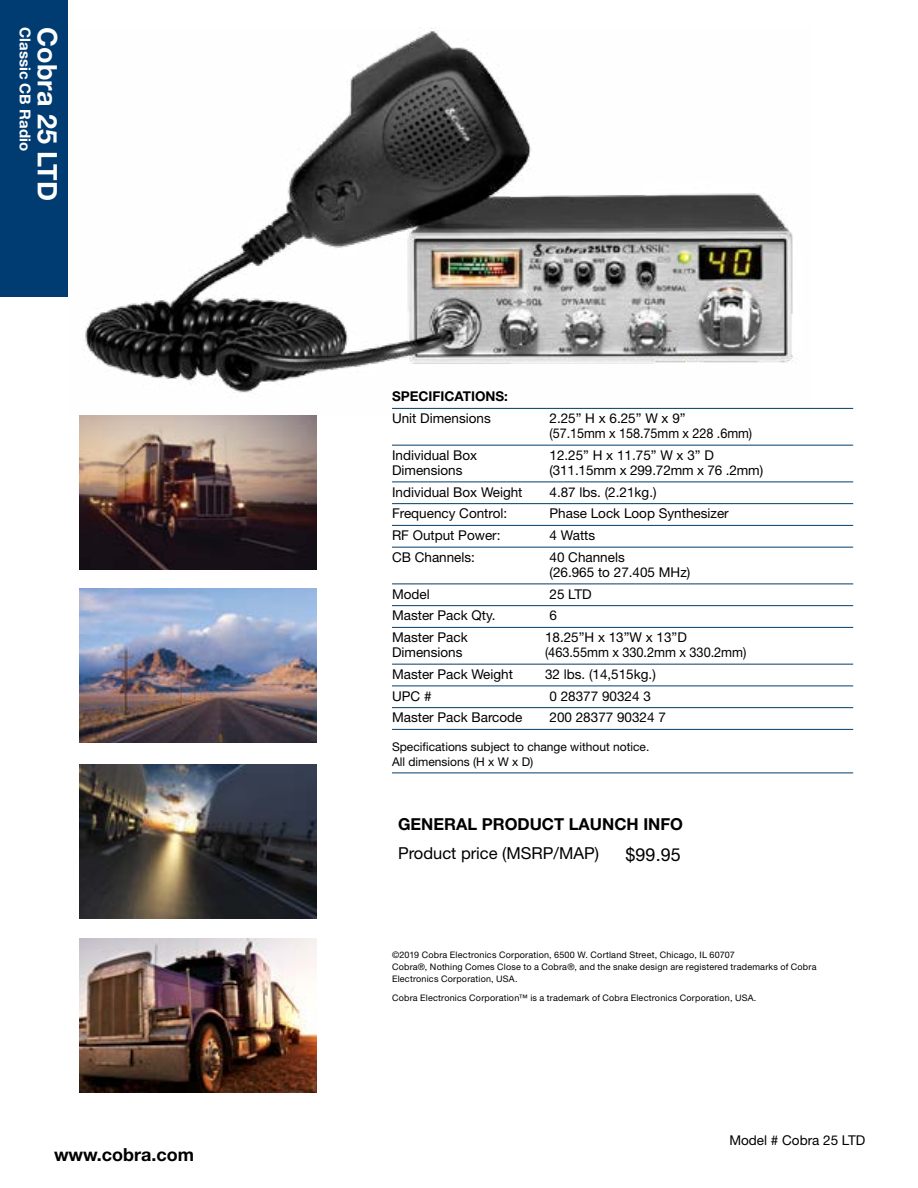
<style>
.page{position:relative;width:918px;height:1188px;background:#fff}
.page>*{position:absolute;margin:0;border:0;box-sizing:border-box;transform-origin:0 0}
.t1{font:700 27px "Helvetica Neue LT Std";color:#fff}
.t2{font:700 18px "Helvetica Neue LT Std";color:#000}
.t3{font:18px "Helvetica Neue LT Std";color:#000}
.t4{font:700 16.5px "Helvetica Neue LT Std";color:#000}
.t5{font:16.5px "Helvetica Neue LT Std";color:#000}
.t6{font:700 15px "Helvetica Neue LT Std";color:#fff}
.t7{font:13.5px/15px "Helvetica Neue LT Std";color:#000}
.t8{font:13.5px "Helvetica Neue LT Std";color:#000;scale:.95 1}
.t9{font:700 13.5px "Helvetica Neue LT Std";color:#000}
.t10{font:12px/15px "Helvetica Neue LT Std";color:#000}
.t11{font:9px/12px "Helvetica Neue LT Std";letter-spacing:.025em;color:#000}
</style>
<div class="page">
<hr style="left:392px;top:408px;width:461px;height:1px;background:#003e6b">
<hr style="left:392px;top:445px;width:461px;height:1px;background:#003e6b">
<hr style="left:392px;top:482px;width:461px;height:1px;background:#003e6b">
<hr style="left:392px;top:503px;width:461px;height:1px;background:#003e6b">
<hr style="left:392px;top:525px;width:461px;height:1px;background:#003e6b">
<hr style="left:392px;top:547px;width:461px;height:1px;background:#003e6b">
<hr style="left:392px;top:584px;width:461px;height:1px;background:#003e6b">
<hr style="left:392px;top:605px;width:461px;height:1px;background:#003e6b">
<hr style="left:392px;top:627px;width:461px;height:1px;background:#003e6b">
<hr style="left:392px;top:664px;width:461px;height:1px;background:#003e6b">
<hr style="left:392px;top:686px;width:461px;height:1px;background:#003e6b">
<hr style="left:392px;top:707px;width:461px;height:1px;background:#003e6b">
<hr style="left:392px;top:729px;width:461px;height:1px;background:#003e6b">
<hr style="left:392px;top:773px;width:461px;height:1px;background:#003e6b">
<div style="left:0;top:0;width:68px;height:297px;background:#003b71"></div>
<img style="left:83px;top:27px;width:730px;height:382px">
<img style="left:80px;top:415px;width:237px;height:154px">
<img style="left:80px;top:588px;width:237px;height:154px">
<img style="left:80px;top:764px;width:237px;height:154px">
<img style="left:80px;top:939px;width:237px;height:154px">
<p class="t6" style="left:35px;top:27px;width:125px;rotate:90deg">Classic CB Radio</p>
<h1 class="t1" style="left:64px;top:27px;width:175px;rotate:90deg">Cobra 25 LTD</h1>
<h2 class="t2" style="left:54px;top:1143px;width:142px">www.cobra.com</h2>
<p class="t9" style="left:392px;top:388px;width:117px">SPECIFICATIONS:</p>
<p class="t7" style="left:392px;top:411px;width:100px">Unit Dimensions</p>
<p class="t7" style="left:550px;top:411px;width:204px">2.25” H x 6.25” W x 9”<br>(57.15mm x 158.75mm x 228 .6mm)</p>
<p class="t7" style="left:392px;top:447px;width:87px">Individual Box</p>
<p class="t7" style="left:550px;top:447px;width:166px">12.25” H x 11.75” W x 3” D</p>
<p class="t7" style="left:392px;top:462px;width:72px">Dimensions</p>
<p class="t7" style="left:550px;top:462px;width:215px">(311.15mm x 299.72mm x 76 .2mm)</p>
<p class="t7" style="left:392px;top:484px;width:132px">Individual Box Weight</p>
<p class="t7" style="left:550px;top:484px;width:109px">4.87 lbs. (2.21kg.)</p>
<p class="t7" style="left:392px;top:506px;width:117px">Frequency Control:</p>
<p class="t7" style="left:550px;top:506px;width:181px">Phase Lock Loop Synthesizer</p>
<p class="t7" style="left:392px;top:528px;width:110px">RF Output Power:</p>
<p class="t7" style="left:550px;top:528px;width:47px">4 Watts</p>
<p class="t7" style="left:392px;top:549px;width:85px">CB Channels:</p>
<p class="t7" style="left:550px;top:549px;width:142px">40 Channels<br>(26.965 to 27.405 MHz)</p>
<p class="t7" style="left:392px;top:586px;width:39px">Model</p>
<p class="t7" style="left:550px;top:586px;width:44px">25 LTD</p>
<p class="t7" style="left:392px;top:608px;width:105px">Master Pack Qty.</p>
<p class="t7" style="left:550px;top:608px;width:9px">6</p>
<p class="t7" style="left:392px;top:630px;width:77px">Master Pack</p>
<p class="t7" style="left:545px;top:630px;width:143px">18.25”H x 13”W x 13”D</p>
<p class="t7" style="left:392px;top:645px;width:72px">Dimensions</p>
<p class="t8" style="left:545px;top:644px;width:213px">(463.55mm x 330.2mm x 330.2mm)</p>
<p class="t7" style="left:392px;top:666px;width:122px">Master Pack Weight</p>
<p class="t7" style="left:545px;top:666px;width:112px">32 lbs. (14,515kg.)</p>
<p class="t7" style="left:392px;top:688px;width:41px">UPC #</p>
<p class="t7" style="left:550px;top:688px;width:103px">0 28377 90324 3</p>
<p class="t7" style="left:392px;top:710px;width:132px">Master Pack Barcode</p>
<p class="t7" style="left:550px;top:710px;width:118px">200 28377 90324 7</p>
<p class="t10" style="left:392px;top:739px;width:259px">Specifications subject to change without notice.<br>All dimensions (H x W x D)</p>
<p class="t4" style="left:398px;top:814px;width:287px">GENERAL PRODUCT LAUNCH INFO</p>
<p class="t5" style="left:398px;top:844px;width:203px">Product price (MSRP/MAP)</p>
<h2 class="t3" style="left:626px;top:843px;width:57px">$99.95</h2>
<p class="t11" style="left:392px;top:949px;width:426px">©2019 Cobra Electronics Corporation, 6500 W. Cortland Street, Chicago, IL 60707<br>Cobra®, Nothing Comes Close to a Cobra®, and the snake design are registered trademarks of Cobra<br>Electronics Corporation, USA.</p>
<p class="t11" style="left:392px;top:991px;width:366px">Cobra Electronics Corporation™ is a trademark of Cobra Electronics Corporation, USA.</p>
<p class="t7" style="left:729px;top:1132px;width:138px">Model # Cobra 25 LTD</p>
</div>
